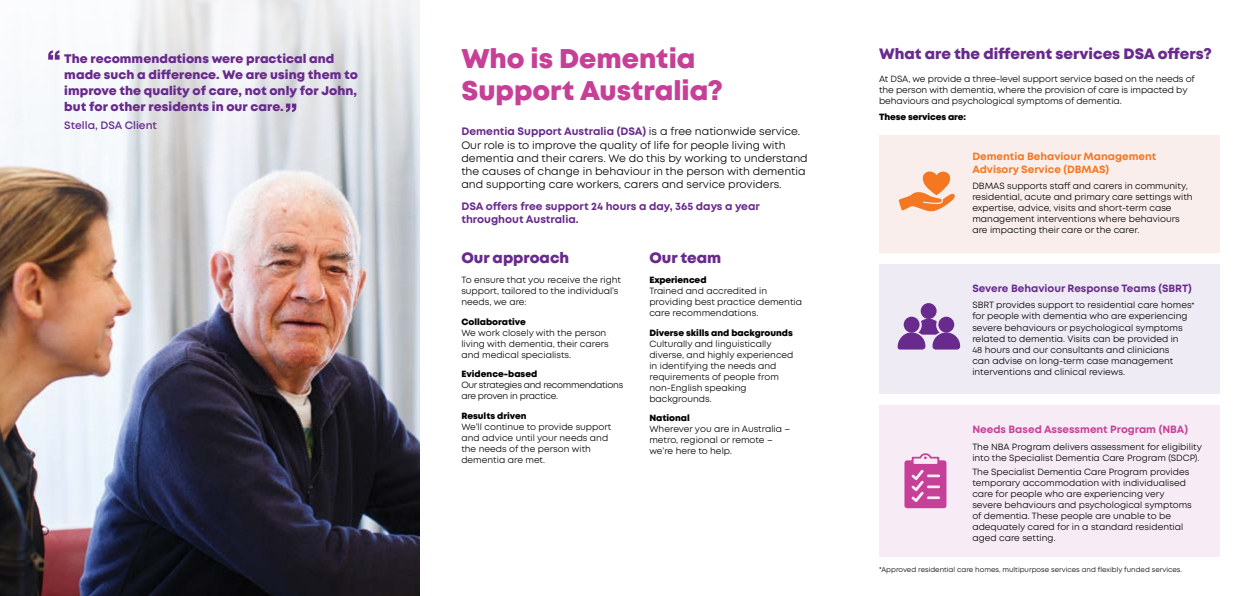
<style>
.page{position:relative;width:1259px;height:596px;background:#fff}
.page>*{position:absolute;margin:0;border:0;box-sizing:border-box;transform-origin:0 0}
.t1{font:800 27px/32px "Mont";color:#c64097}
.t2{font:800 15px "Mont";color:#682b8d}
.t3{font:800 12.4px/15.8px "Mont";color:#682b8d}
.t4{font:10.8px/13.2px "Mont";color:#000}
.t5{font:700 10.8px/13.2px "Mont";color:#682b8d}
.t6{font:600 10.7px "Mont";color:#682b8d}
.t7{font:700 10.5px/13px "Mont";color:#f47721}
.t8{font:700 10.5px "Mont";color:#682b8d}
.t9{font:700 10.5px "Mont";color:#c64097}
.t10{font:9px/11px "Mont";color:#000}
.t11{font:800 9px "Mont";color:#000}
.t12{font:9px/11px "Mont";letter-spacing:-.03em;color:#000}
.t13{font:7px "Mont";color:#000}
.s1{font-weight:700;color:#682b8d}
.s2{font-size:8px}
</style>
<div class="page">
<img style="left:0;top:0;width:420px;height:595px">
<div style="left:879px;top:405px;width:340px;height:151px;background:#f7ecf5"></div>
<div style="left:879px;top:135px;width:340px;height:117px;background:#f9eeec"></div>
<svg style="left:898px;top:171px;width:57px;height:41px"></svg>
<div style="left:879px;top:264px;width:340px;height:129px;background:#efebf5"></div>
<div style="left:920px;top:303px;width:16px;height:16px;background:#682b8d;border-radius:50%"></div>
<div style="left:936px;top:315px;width:20px;height:20px;border:4px solid #efebf5;border-radius:50%"></div>
<div style="left:901px;top:315px;width:20px;height:20px;border:4px solid #efebf5;border-radius:50%"></div>
<svg style="left:938px;top:316px;width:16px;height:16px"></svg>
<svg style="left:897px;top:318px;width:64px;height:32px"></svg>
<div style="left:903px;top:316px;width:16px;height:16px;background:#682b8d;border-radius:50%"></div>
<svg style="left:904px;top:453px;width:42px;height:55px"></svg>
<svg style="left:48px;top:50px;width:12px;height:10px"></svg>
<svg style="left:286px;top:103px;width:10px;height:9px"></svg>
<h3 class="t3" style="left:64px;top:51px;width:295px">The recommendations were practical and made such a difference. We are using them to improve the quality of care, not only for John, but for other residents in our care.</h3>
<p class="t6" style="left:64px;top:118px;width:94px">Stella, DSA Client</p>
<h1 class="t1" style="left:461px;top:43px;width:263px">Who is Dementia<br>Support Australia?</h1>
<p class="t4" style="left:461px;top:125px;width:348px"><span class="s1">Dementia Support Australia (DSA)</span> is a free nationwide service.<br>Our role is to improve the quality of life for people living with dementia and their carers. We do this by working to understand the causes of change in behaviour in the person with dementia and supporting care workers, carers and service providers.</p>
<p class="t5" style="left:461px;top:200px;width:300px">DSA offers free support 24 hours a day, 365 days a year throughout Australia.</p>
<h2 class="t2" style="left:461px;top:248px;width:109px">Our approach</h2>
<p class="t10" style="left:461px;top:274px;width:161px">To ensure that you receive the right support, tailored to the individual’s needs, we are:</p>
<p class="t11" style="left:461px;top:315px;width:66px">Collaborative</p>
<p class="t10" style="left:461px;top:327px;width:149px">We work closely with the person living with dementia, their carers and medical specialists.</p>
<p class="t11" style="left:461px;top:368px;width:77px">Evidence-based</p>
<p class="t12" style="left:461px;top:379px;width:163px">Our strategies and recommendations are proven in practice.</p>
<p class="t11" style="left:461px;top:409px;width:67px">Results driven</p>
<p class="t10" style="left:461px;top:421px;width:152px">We’ll continue to provide support and advice until your needs and the needs of the person with dementia are met.</p>
<h2 class="t2" style="left:649px;top:248px;width:73px">Our team</h2>
<p class="t11" style="left:649px;top:274px;width:59px">Experienced</p>
<p class="t10" style="left:649px;top:285px;width:154px">Trained and accredited in providing best practice dementia care recommendations.</p>
<p class="t11" style="left:649px;top:326px;width:145px">Diverse skills and backgrounds</p>
<p class="t10" style="left:649px;top:338px;width:146px">Culturally and linguistically diverse, and highly experienced in identifying the needs and requirements of people from non-English speaking backgrounds.</p>
<p class="t11" style="left:649px;top:412px;width:42px">National</p>
<p class="t10" style="left:649px;top:423px;width:142px">Wherever you are in Australia – metro, regional or remote – we’re here to help.</p>
<h2 class="t2" style="left:879px;top:44px;width:334px">What are the different services DSA offers?</h2>
<p class="t10" style="left:879px;top:73px;width:317px">At DSA, we provide a three-level support service based on the needs of the person with dementia, where the provision of care is impacted by behaviours and psychological symptoms of dementia.</p>
<p class="t11" style="left:879px;top:111px;width:89px">These services are:</p>
<p class="t7" style="left:972px;top:149px;width:185px">Dementia Behaviour Management<br>Advisory Service (DBMAS)</p>
<p class="t10" style="left:972px;top:181px;width:222px">DBMAS supports staff and carers in community, residential, acute and primary care settings with expertise, advice, visits and short-term case management interventions where behaviours are impacting their care or the carer.</p>
<p class="t8" style="left:972px;top:281px;width:221px">Severe Behaviour Response Teams (SBRT)</p>
<p class="t10" style="left:972px;top:300px;width:224px">SBRT provides support to residential care homes<span class="s2">* </span>for people with dementia who are experiencing severe behaviours or psychological symptoms related to dementia. Visits can be provided in<br>48 hours and our consultants and clinicians<br>can advise on long-term case management interventions and clinical reviews.</p>
<p class="t9" style="left:972px;top:422px;width:217px">Needs Based Assessment Program (NBA)</p>
<p class="t10" style="left:972px;top:441px;width:231px">The NBA Program delivers assessment for eligibility into the Specialist Dementia Care Program (SDCP).</p>
<p class="t10" style="left:972px;top:466px;width:221px">The Specialist Dementia Care Program provides temporary accommodation with individualised care for people who are experiencing very severe behaviours and psychological symptoms of dementia. These people are unable to be adequately cared for in a standard residential aged care setting.</p>
<p class="t13" style="left:879px;top:564px;width:304px">*Approved residential care homes, multipurpose services and flexibly funded services.</p>
</div>
